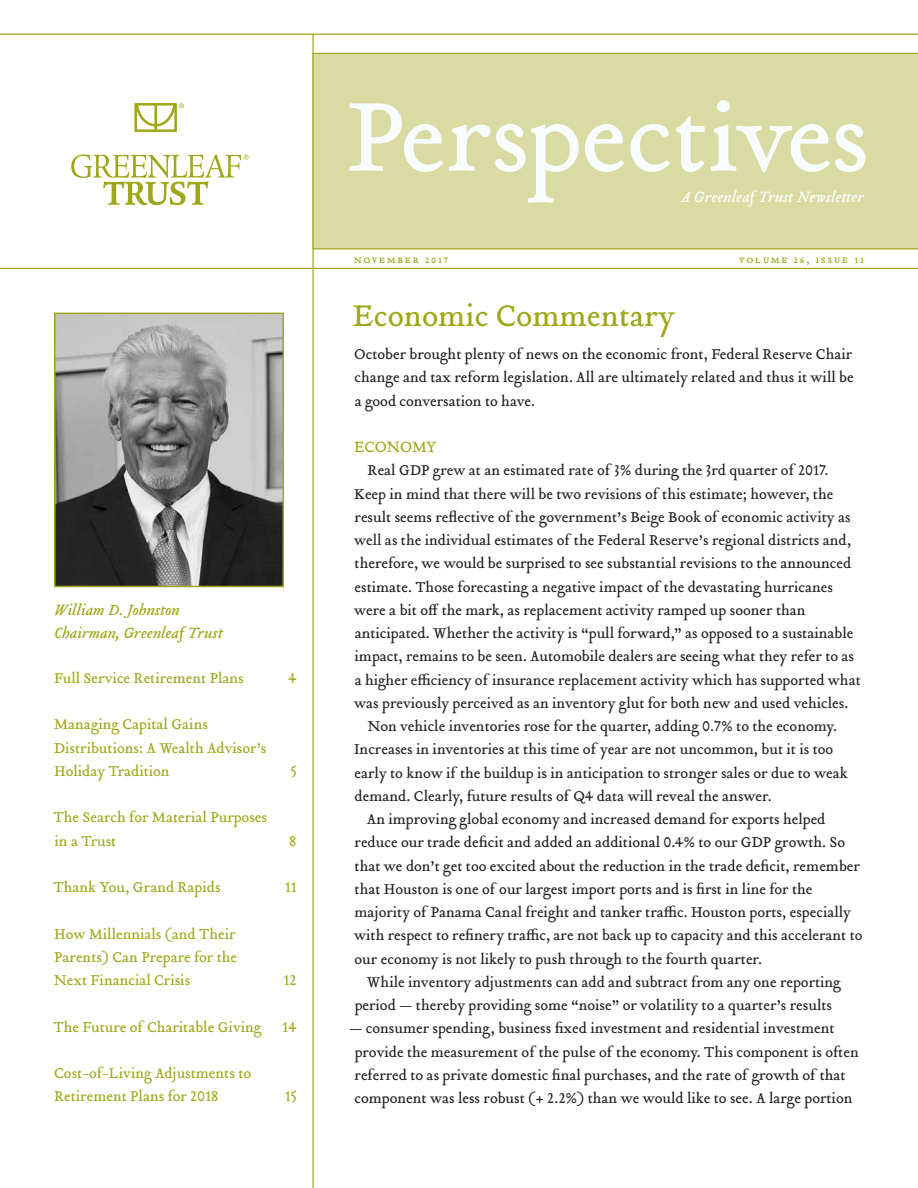
<style>
.page{position:relative;width:918px;height:1188px;background:#fff}
.page>*{position:absolute;margin:0;border:0;box-sizing:border-box;transform-origin:0 0}
.t1{font:33px "Tribute Roman";letter-spacing:-.005em;color:#9fa617}
.t2{font:italic 16.5px/23.2px "Tribute";letter-spacing:-.005em;color:#9fa617}
.t3{font:italic 16.5px "Tribute";letter-spacing:-.005em;color:#fff}
.t4{font:16.5px "Tribute Roman";letter-spacing:-.005em;color:#9fa617}
.t5{font:15.75px/23.2px "Tribute Roman";letter-spacing:-.005em;color:#231f20;text-align:justify}
.t6{font:15.75px/23.2px "Tribute Roman";letter-spacing:-.005em;color:#9fa617}
.t7{font:12px "Tribute Roman Small Caps";letter-spacing:.145em;color:#9fa617}
</style>
<div class="page">
<div style="left:313px;top:54px;width:605px;height:195px;background:#d9dba2"></div>
<svg style="left:350px;top:103px;width:93px;height:69px"></svg>
<svg style="left:449px;top:124px;width:130px;height:79px"></svg>
<svg style="left:585px;top:124px;width:39px;height:48px"></svg>
<svg style="left:630px;top:124px;width:40px;height:48px"></svg>
<svg style="left:676px;top:116px;width:29px;height:56px"></svg>
<svg style="left:711px;top:100px;width:155px;height:73px"></svg>
<hr style="left:0;top:34px;width:918px;height:1px;background:#9fa617">
<hr style="left:0;top:268px;width:918px;height:1px;background:#9fa617">
<hr style="left:312px;top:34px;width:2px;height:1154px;background:#9fa617">
<hr style="left:312px;top:53px;width:606px;height:1px;background:#9fa617">
<hr style="left:312px;top:248px;width:606px;height:1px;background:#9fa617">
<div style="left:134px;top:103px;width:43px;height:29px;border:3px solid #9fa617"></div>
<svg style="left:71px;top:154px;width:177px;height:51px"></svg>
<svg style="left:134px;top:103px;width:50px;height:27px"></svg>
<img style="left:57px;top:316px;width:224px;height:268px">
<div style="left:54px;top:313px;width:230px;height:274px;border:2px solid #9fa617"></div>
<p class="t2" style="left:54px;top:598px;width:170px">William D. Johnston<br>Chairman, Greenleaf Trust</p>
<p class="t6" style="left:54px;top:666px;width:191px">Full Service Retirement Plans</p>
<p class="t6" style="left:288px;top:666px;width:10px">4</p>
<p class="t6" style="left:54px;top:713px;width:214px">Managing Capital Gains<br>Distributions: A Wealth Advisor’s<br>Holiday Tradition</p>
<p class="t6" style="left:291px;top:759px;width:8px">5</p>
<p class="t6" style="left:53px;top:806px;width:215px">The Search for Material Purposes in a Trust</p>
<p class="t6" style="left:289px;top:829px;width:9px">8</p>
<p class="t6" style="left:53px;top:875px;width:169px">Thank You, Grand Rapids</p>
<p class="t6" style="left:285px;top:875px;width:14px">11</p>
<p class="t6" style="left:54px;top:922px;width:185px;text-align:justify">How Millennials (and Their Parents) Can Prepare for the Next Financial Crisis</p>
<p class="t6" style="left:284px;top:968px;width:14px">12</p>
<p class="t6" style="left:53px;top:1015px;width:209px">The Future of Charitable Giving</p>
<p class="t6" style="left:282px;top:1015px;width:16px">14</p>
<p class="t6" style="left:54px;top:1061px;width:199px">Cost-of-Living Adjustments to<br>Retirement Plans for 2018</p>
<p class="t6" style="left:285px;top:1085px;width:14px">15</p>
<p class="t3" style="left:681px;top:185px;width:185px">A Greenleaf Trust Newsletter</p>
<p class="t7" style="left:354px;top:251px;width:96px">november 2017</p>
<p class="t7" style="left:739px;top:251px;width:126px">volume 26, issue 11</p>
<h1 class="t1" style="left:353px;top:294px;width:324px">Economic Commentary</h1>
<p class="t5" style="left:354px;top:342px;width:501px">October brought plenty of news on the economic front, Federal Reserve Chair change and tax reform legislation. All are ultimately related and thus it will be a good conversation to have.</p>
<p class="t4" style="left:354px;top:436px;width:84px">ECONOMY</p>
<p class="t5" style="left:368px;top:459px;width:462px">Real GDP grew at an estimated rate of 3% during the 3rd quarter of 2017.</p>
<p class="t5" style="left:354px;top:482px;width:481px">Keep in mind that there will be two revisions of this estimate; however, the</p>
<p class="t5" style="left:355px;top:505px;width:498px">result seems reflective of the government’s Beige Book of economic activity as</p>
<p class="t5" style="left:354px;top:528px;width:499px">well as the individual estimates of the Federal Reserve’s regional districts and,</p>
<p class="t5" style="left:355px;top:552px;width:498px">therefore, we would be surprised to see substantial revisions to the announced</p>
<p class="t5" style="left:355px;top:575px;width:480px">estimate. Those forecasting a negative impact of the devastating hurricanes</p>
<p class="t5" style="left:354px;top:598px;width:453px">were a bit off the mark, as replacement activity ramped up sooner than</p>
<p class="t5" style="left:355px;top:621px;width:500px">anticipated. Whether the activity is “pull forward,” as opposed to a sustainable</p>
<p class="t5" style="left:355px;top:645px;width:501px">impact, remains to be seen. Automobile dealers are seeing what they refer to as</p>
<p class="t5" style="left:355px;top:668px;width:508px">a higher efficiency of insurance replacement activity which has supported what</p>
<p class="t5" style="left:354px;top:691px;width:496px">was previously perceived as an inventory glut for both new and used vehicles.</p>
<p class="t5" style="left:368px;top:714px;width:471px">Non vehicle inventories rose for the quarter, adding 0.7% to the economy.</p>
<p class="t5" style="left:354px;top:738px;width:481px">Increases in inventories at this time of year are not uncommon, but it is too</p>
<p class="t5" style="left:355px;top:761px;width:495px">early to know if the buildup is in anticipation to stronger sales or due to weak</p>
<p class="t5" style="left:355px;top:784px;width:419px">demand. Clearly, future results of Q4 data will reveal the answer.</p>
<p class="t5" style="left:367px;top:807px;width:460px">An improving global economy and increased demand for exports helped</p>
<p class="t5" style="left:355px;top:831px;width:492px">reduce our trade deficit and added an additional 0.4% to our GDP growth. So</p>
<p class="t5" style="left:355px;top:854px;width:507px">that we don’t get too excited about the reduction in the trade deficit, remember</p>
<p class="t5" style="left:355px;top:877px;width:459px">that Houston is one of our largest import ports and is first in line for the</p>
<p class="t5" style="left:355px;top:900px;width:498px">majority of Panama Canal freight and tanker traffic. Houston ports, especially</p>
<p class="t5" style="left:354px;top:924px;width:510px">with respect to refinery traffic, are not back up to capacity and this accelerant to</p>
<p class="t5" style="left:355px;top:947px;width:409px">our economy is not likely to push through to the fourth quarter.</p>
<p class="t5" style="left:367px;top:970px;width:475px">While inventory adjustments can add and subtract from any one reporting</p>
<p class="t5" style="left:355px;top:993px;width:479px">period — thereby providing some “noise” or volatility to a quarter’s results</p>
<p class="t5" style="left:355px;top:1017px;width:506px;text-align:left;text-indent:-5px">— consumer spending, business fixed investment and residential investment provide the measurement of the pulse of the economy. This component is often referred to as private domestic final purchases, and the rate of growth of that component was less robust (+ 2.2%) than we would like to see. A large portion</p>
</div>
